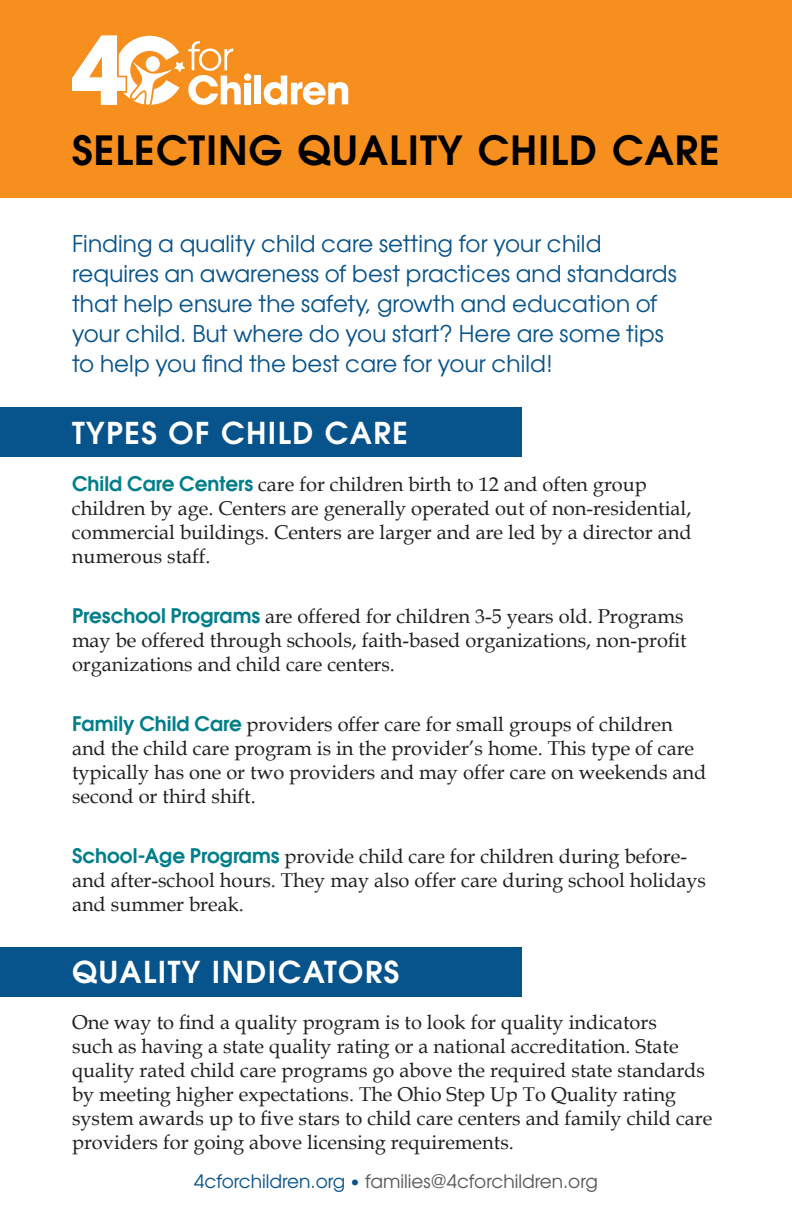
<style>
.page{position:relative;width:792px;height:1224px;background:#fff}
.page>*{position:absolute;margin:0;border:0;box-sizing:border-box;transform-origin:0 0}
.t1{font:600 40px "ITC Avant Garde Std";letter-spacing:.025em;color:#000}
.t2{font:600 30px "ITC Avant Garde Std";letter-spacing:.05em;color:#fff}
.t3{font:23px/30px "Avant Garde Gothic ITC";letter-spacing:.005em;color:#07538b}
.t4{font:20px/24px "Book Antiqua";color:#231f20}
.t5{font:18.4px "Avant Garde Gothic ITC";color:#57585a}
.s1{font-family:"Avant Garde Gothic ITC Dm";color:#007e89}
.s2{color:#07538b}
</style>
<div class="page">
<div style="left:0;top:408px;width:522px;height:49px;background:#07538b"></div>
<div style="left:0;top:947px;width:522px;height:49px;background:#07538b"></div>
<div style="left:0;top:0;width:792px;height:198px;background:#f68f1e"></div>
<svg style="left:72px;top:36px;width:169px;height:69px"></svg>
<div style="left:244px;top:83px;width:7px;height:21px;background:#fff"></div>
<div style="left:255px;top:76px;width:6px;height:28px;background:#fff"></div>
<svg style="left:264px;top:76px;width:84px;height:29px"></svg>
<div style="left:244px;top:73px;width:7px;height:8px;background:#fff;border-radius:50%"></div>
<h1 class="t1" style="left:72px;top:124px;width:649px">SELECTING QUALITY CHILD CARE</h1>
<p class="t3" style="left:72px;top:228px;width:606px">Finding a quality child care setting for your child requires an awareness of best practices and standards that help ensure the safety, growth and education of your child. But where do you start? Here are some tips to help you find the best care for your child!</p>
<h2 class="t2" style="left:72px;top:413px;width:338px">TYPES OF CHILD CARE</h2>
<h3 class="t4" style="left:72px;top:471px;width:576px"><span class="s1">Child Care Centers</span> care for children birth to 12 and often group</h3>
<p class="t4" style="left:72px;top:495px;width:621px;text-align:justify">children by age. Centers are generally operated out of non-residential, commercial buildings. Centers are larger and are led by a director and numerous staff.</p>
<h3 class="t4" style="left:72px;top:603px;width:613px"><span class="s1">Preschool Programs</span> are offered for children 3-5 years old. Programs</h3>
<p class="t4" style="left:72px;top:627px;width:616px">may be offered through schools, faith-based organizations, non-profit organizations and child care centers.</p>
<h3 class="t4" style="left:72px;top:711px;width:602px"><span class="s1">Family Child Care</span> providers offer care for small groups of children</h3>
<p class="t4" style="left:72px;top:735px;width:636px">and the child care program is in the provider’s home. This type of care typically has one or two providers and may offer care on weekends and second or third shift.</p>
<h3 class="t4" style="left:72px;top:843px;width:617px"><span class="s1">School-Age Programs</span> provide child care for children during before-</h3>
<p class="t4" style="left:72px;top:867px;width:635px">and after-school hours. They may also offer care during school holidays and summer break.</p>
<h2 class="t2" style="left:72px;top:952px;width:329px">QUALITY INDICATORS</h2>
<p class="t4" style="left:72px;top:1010px;width:642px">One way to find a quality program is to look for quality indicators<br>such as having a state quality rating or a national accreditation. State quality rated child care programs go above the required state standards by meeting higher expectations. The Ohio Step Up To Quality rating system awards up to five stars to child care centers and family child care providers for going above licensing requirements.</p>
<p class="t5" style="left:194px;top:1170px;width:405px"><span class="s2">4cforchildren.org •</span> families@4cforchildren.org</p>
</div>
